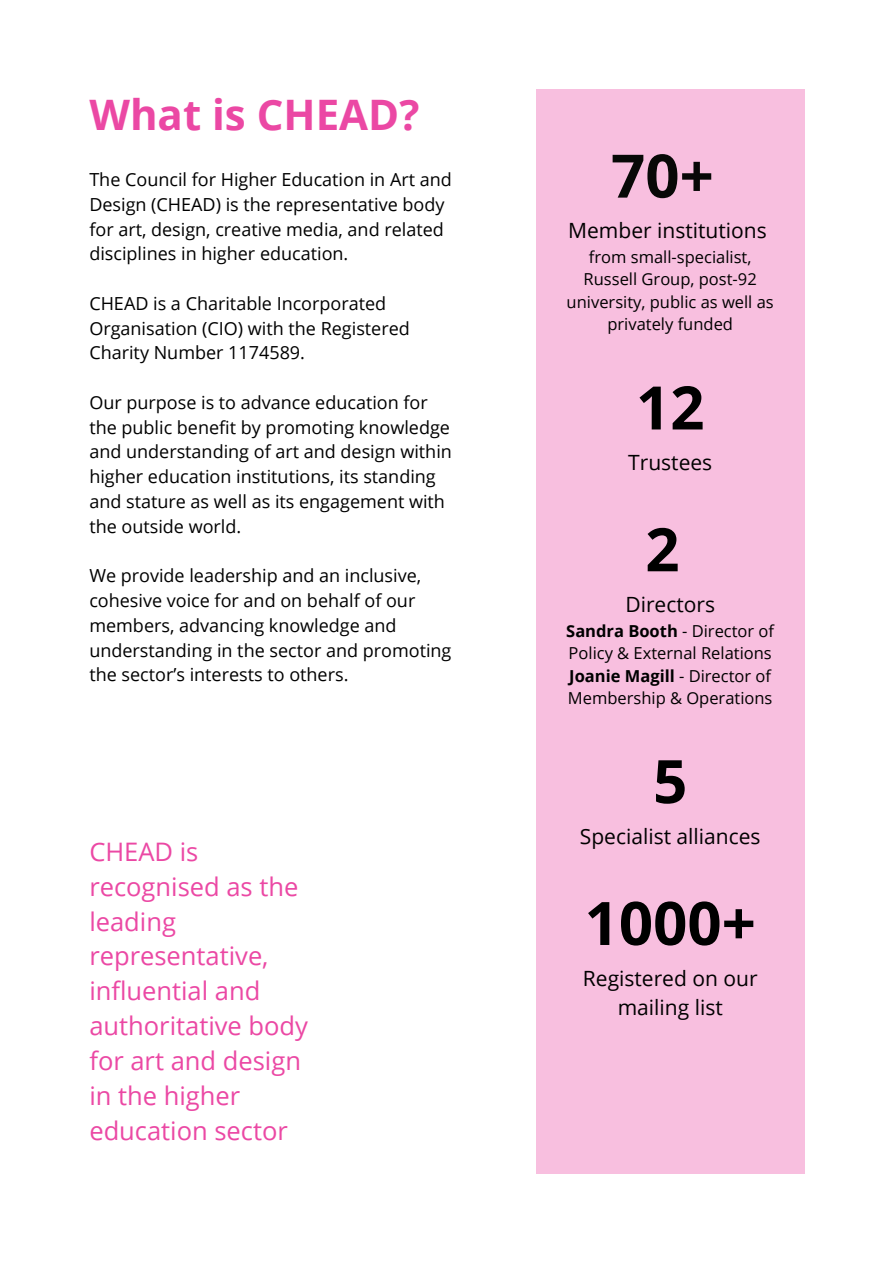
<style>
.page{position:relative;width:894px;height:1264px;background:#fff}
.page>*{position:absolute;margin:0;border:0;box-sizing:border-box;transform-origin:0 0}
.t1{font:700 60px "Open Sans";color:#000}
.t2{font:700 60px "Open Sans";color:#080807}
.t3{font:700 42px "Open Sans";color:#eb48a4}
.t4{font:25.5px/34.8px "Open Sans";color:#eb48a4}
.t5{font:21px/29.2px "Open Sans";color:#000;text-align:center}
.t6{font:18px/24.8px "Open Sans";color:#000}
.t7{font:16.5px/22.5px "Open Sans";color:#000;text-align:center}
.s1{font-weight:700}
</style>
<div class="page">
<div style="left:536px;top:89px;width:268px;height:1084px;background:#f8bfdf"></div>
<h1 class="t3" style="left:89px;top:85px;width:331px">What is CHEAD?</h1>
<p class="t6" style="left:89px;top:167px;width:364px">The Council for Higher Education in Art and Design (CHEAD) is the representative body for art, design, creative media, and related disciplines in higher education.</p>
<p class="t6" style="left:89px;top:290px;width:322px">CHEAD is a Charitable Incorporated<br>Organisation (CIO) with the Registered<br>Charity Number 1174589.</p>
<p class="t6" style="left:89px;top:389px;width:364px">Our purpose is to advance education for the public benefit by promoting knowledge and understanding of art and design within higher education institutions, its standing and stature as well as its engagement with the outside world.</p>
<p class="t6" style="left:89px;top:563px;width:363px">We provide leadership and an inclusive, cohesive voice for and on behalf of our members, advancing knowledge and understanding in the sector and promoting the sector’s interests to others.</p>
<h3 class="t4" style="left:89px;top:833px;width:220px">CHEAD is recognised as the leading representative, influential and authoritative body for art and design in the higher education sector</h3>
<h2 class="t2" style="left:611px;top:133px;width:104px">70+</h2>
<p class="t5" style="left:568px;top:215px;width:200px">Member institutions</p>
<p class="t7" style="left:566px;top:245px;width:208px">from small-specialist,<br>Russell Group, post-92 university, public as well as privately funded</p>
<p class="t1" style="left:635px;top:365px;width:70px">12</p>
<p class="t5" style="left:628px;top:447px;width:86px">Trustees</p>
<h3 class="t1" style="left:645px;top:507px;width:36px">2</h3>
<p class="t5" style="left:625px;top:589px;width:91px">Directors</p>
<p class="t7" style="left:566px;top:619px;width:209px;text-align:left"><span class="s1">Sandra Booth</span> - Director of<br>Policy &amp; External Relations<br><span class="s1">Joanie Magill</span> - Director of<br>Membership &amp; Operations</p>
<p class="t1" style="left:653px;top:739px;width:36px">5</p>
<p class="t5" style="left:579px;top:820px;width:182px">Specialist alliances</p>
<h3 class="t1" style="left:584px;top:880px;width:173px">1000+</h3>
<h3 class="t5" style="left:582px;top:962px;width:176px">Registered on our mailing list</h3>
</div>
